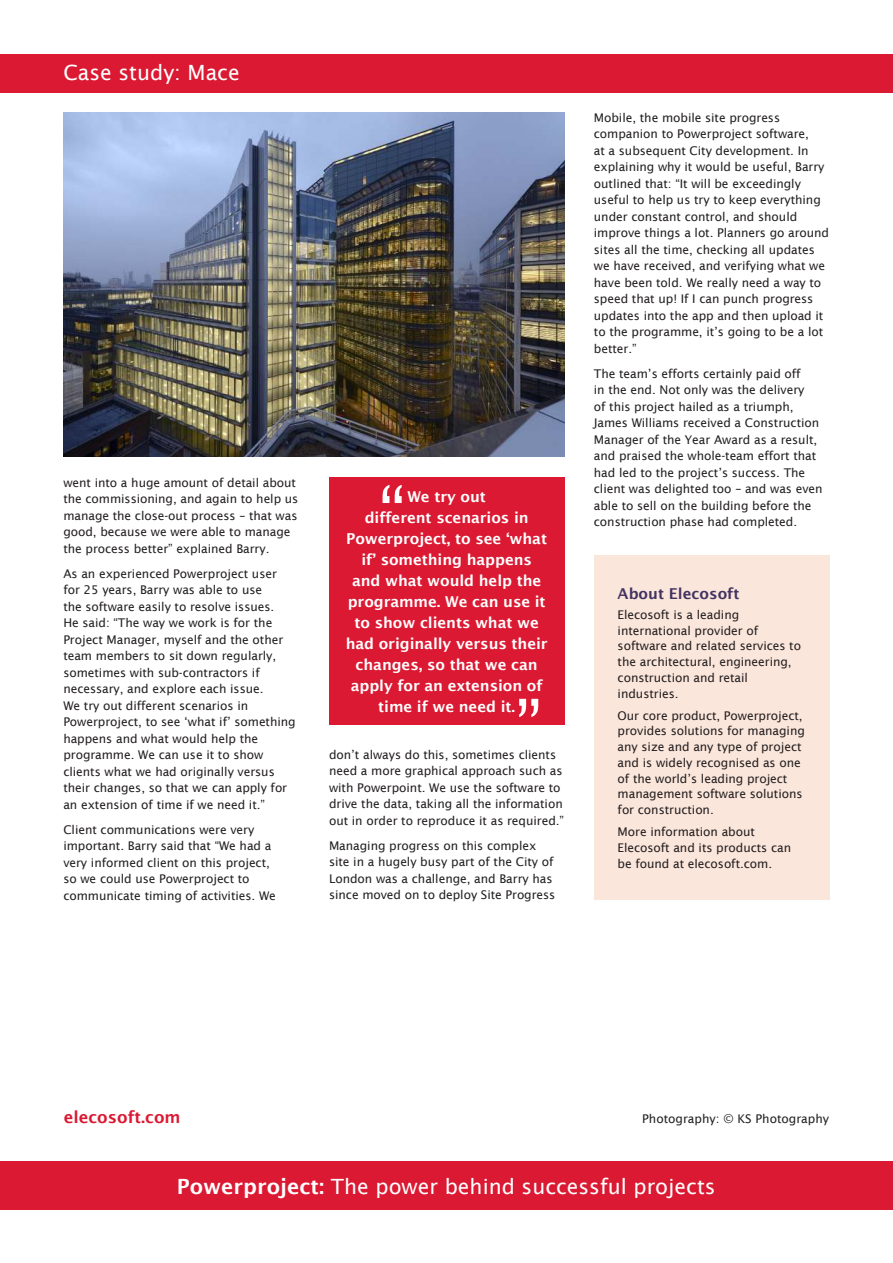
<style>
.page{position:relative;width:893px;height:1263px;background:#fff}
.page>*{position:absolute;margin:0;border:0;box-sizing:border-box;transform-origin:0 0}
.t1{font:72px "Lucida Sans";color:#fff}
.t2{font:21px "Lucida Sans";color:#fff}
.t3{font:600 16.5px "Lucida Sans";color:#db1932}
.t4{font:600 15px/21px "Lucida Sans";letter-spacing:-.005em;color:#fff;text-align:center}
.t5{font:600 15px "Lucida Sans";color:#423462}
.t6{font:12px/16.5px "Lucida Sans";letter-spacing:-.005em;color:#231f20}
.s1{font-weight:600}
</style>
<div class="page">
<div style="left:0;top:54px;width:893px;height:38px;background:#db1932"></div>
<div style="left:0;top:1161px;width:893px;height:48px;background:#db1932"></div>
<div style="left:594px;top:555px;width:235px;height:345px;background:#fbe6db"></div>
<div style="left:329px;top:477px;width:235px;height:247px;background:#db1932"></div>
<img style="left:64px;top:113px;width:500px;height:344px">
<h2 class="t2" style="left:63px;top:64px;width:178px">Case study: Mace</h2>
<p class="t6" style="left:63px;top:475px;width:237px">went into a huge amount of detail about the commissioning, and again to help us manage the close-out process – that was good, because we were able to manage the process better” explained Barry.</p>
<p class="t6" style="left:63px;top:566px;width:234px">As an experienced Powerproject user for 25 years, Barry was able to use<br>the software easily to resolve issues.<br>He said: “The way we work is for the Project Manager, myself and the other team members to sit down regularly, sometimes with sub-contractors if necessary, and explore each issue.<br>We try out different scenarios in Powerproject, to see ‘what if’ something happens and what would help the programme. We can use it to show clients what we had originally versus their changes, so that we can apply for an extension of time if we need it.”</p>
<p class="t6" style="left:63px;top:822px;width:214px">Client communications were very important. Barry said that “We had a very informed client on this project, so we could use Powerproject to communicate timing of activities. We</p>
<h1 class="t1" style="left:379px;top:484px;width:28px">“</h1>
<p class="t4" style="left:346px;top:487px;width:203px">We try out<br>different scenarios in<br>Powerproject, to see ‘what if’ something happens and what would help the programme. We can use it to show clients what we had originally versus their changes, so that we can apply for an extension of time if we need it.</p>
<h1 class="t1" style="left:542px;top:718px;width:28px;rotate:-180deg">“</h1>
<p class="t6" style="left:329px;top:747px;width:237px">don’t always do this, sometimes clients need a more graphical approach such as with Powerpoint. We use the software to drive the data, taking all the information out in order to reproduce it as required.”</p>
<p class="t6" style="left:329px;top:838px;width:228px">Managing progress on this complex site in a hugely busy part of the City of London was a challenge, and Barry has since moved on to deploy Site Progress</p>
<p class="t6" style="left:594px;top:110px;width:237px">Mobile, the mobile site progress companion to Powerproject software,<br>at a subsequent City development. In explaining why it would be useful, Barry outlined that: “It will be exceedingly useful to help us try to keep everything under constant control, and should improve things a lot. Planners go around sites all the time, checking all updates we have received, and verifying what we have been told. We really need a way to speed that up! If I can punch progress updates into the app and then upload it to the programme, it’s going to be a lot better.”</p>
<p class="t6" style="left:594px;top:366px;width:230px">The team’s efforts certainly paid off<br>in the end. Not only was the delivery<br>of this project hailed as a triumph, James Williams received a Construction Manager of the Year Award as a result, and praised the whole-team effort that had led to the project’s success. The client was delighted too – and was even able to sell on the building before the construction phase had completed.</p>
<p class="t5" style="left:618px;top:587px;width:123px">About Elecosoft</p>
<p class="t6" style="left:618px;top:607px;width:185px;line-height:15.8px">Elecosoft is a leading international provider of software and related services to the architectural, engineering, construction and retail industries.</p>
<p class="t6" style="left:618px;top:708px;width:189px;line-height:15.8px">Our core product, Powerproject, provides solutions for managing any size and any type of project and is widely recognised as one of the world’s leading project management software solutions for construction.</p>
<p class="t6" style="left:618px;top:825px;width:175px;line-height:15.8px">More information about<br>Elecosoft and its products can be found at elecosoft.com.</p>
<h3 class="t3" style="left:64px;top:1110px;width:118px">elecosoft.com</h3>
<p class="t6" style="left:642px;top:1111px;width:188px">Photography: © KS Photography</p>
<h2 class="t2" style="left:177px;top:1177px;width:540px"><span class="s1">Powerproject:</span> The power behind successful projects</h2>
</div>
